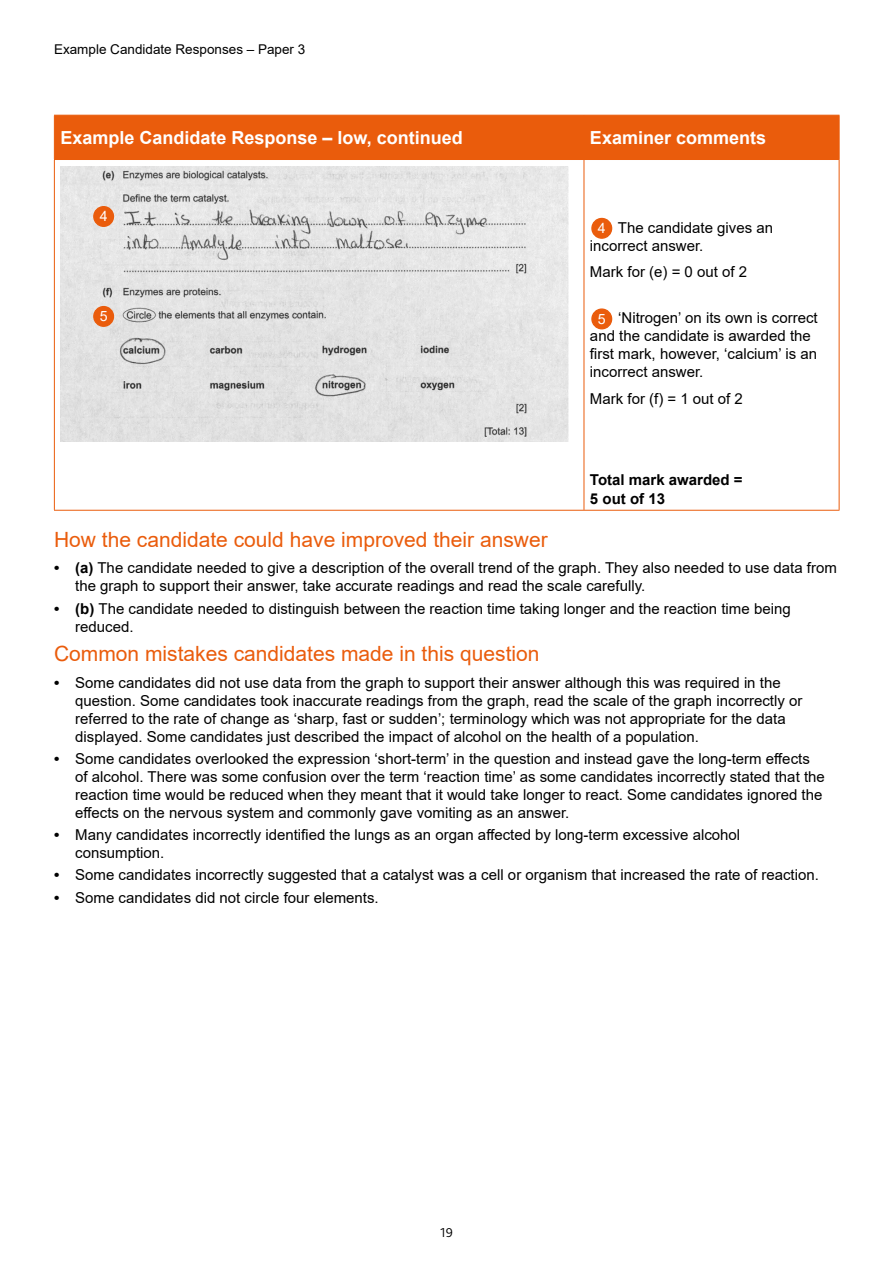
<style>
.page{position:relative;width:893px;height:1263px;background:#fff}
.page>*{position:absolute;margin:0;border:0;box-sizing:border-box;transform-origin:0 0}
.Subhead_1_14pt{font:21px "Arial";color:#ea5c0c}
.Body{font:21px "Arial";color:#ea5c0c}
.Table_heading_white{font:700 18px "Arial";color:#fff}
.Body-2{font:15px/18px "Arial";color:#000}
.Examiner_comments{font:700 15px/19.5px "Arial";color:#000}
.t1{font:14.25px "Arial";color:#fff}
.t2{font:13.5px "Arial";color:#000}
.t3{font:300 13.5px "Bliss Pro";color:#000}
.s1{font-weight:700}
</style>
<div class="page">
<div style="left:55px;top:116px;width:784px;height:43px;background:#ea5c0c"></div>
<hr style="left:54px;top:116px;width:1px;height:43px;background:#ea5c0c">
<hr style="left:54px;top:115px;width:530px;height:1px;background:#ea5c0c">
<hr style="left:54px;top:159px;width:530px;height:1px;background:#ea5c0c">
<hr style="left:584px;top:116px;width:1px;height:43px;background:#ea5c0c">
<hr style="left:584px;top:115px;width:255px;height:1px;background:#ea5c0c">
<hr style="left:839px;top:116px;width:1px;height:43px;background:#ea5c0c">
<hr style="left:584px;top:159px;width:255px;height:1px;background:#ea5c0c">
<hr style="left:54px;top:160px;width:1px;height:350px;background:#ea5c0c">
<hr style="left:54px;top:510px;width:530px;height:1px;background:#ea5c0c">
<hr style="left:584px;top:160px;width:1px;height:350px;background:#ea5c0c">
<hr style="left:839px;top:160px;width:1px;height:350px;background:#ea5c0c">
<hr style="left:584px;top:510px;width:255px;height:1px;background:#ea5c0c">
<img style="left:60px;top:166px;width:509px;height:275px">
<div style="left:592px;top:218px;width:20px;height:20px;background:#ea5c0c;border-radius:50%"></div>
<div style="left:591px;top:218px;width:21px;height:21px;border:1px solid #ea5c0c;border-radius:50%"></div>
<div style="left:592px;top:309px;width:20px;height:20px;background:#ea5c0c;border-radius:50%"></div>
<div style="left:591px;top:308px;width:21px;height:21px;border:1px solid #ea5c0c;border-radius:50%"></div>
<div style="left:94px;top:207px;width:19px;height:19px;background:#ea5c0c;border-radius:50%"></div>
<div style="left:93px;top:206px;width:21px;height:21px;border:1px solid #ea5c0c;border-radius:50%"></div>
<div style="left:94px;top:307px;width:19px;height:19px;background:#ea5c0c;border-radius:50%"></div>
<div style="left:93px;top:306px;width:21px;height:21px;border:1px solid #ea5c0c;border-radius:50%"></div>
<p class="t2" style="left:54px;top:40px;width:253px">Example Candidate Responses – Paper 3</p>
<p class="Table_heading_white" style="left:60px;top:125px;width:404px">Example Candidate Response – low, continued</p>
<p class="Table_heading_white" style="left:590px;top:125px;width:178px">Examiner comments</p>
<p class="t1" style="left:100px;top:206px;width:9px">4</p>
<p class="t1" style="left:100px;top:306px;width:9px">5</p>
<p class="Body-2" style="left:590px;top:218px;width:185px;text-indent:28px">The candidate gives an incorrect answer.</p>
<p class="Body-2" style="left:590px;top:263px;width:159px">Mark for (e) = 0 out of 2</p>
<p class="t1" style="left:598px;top:309px;width:9px">5</p>
<p class="t1" style="left:598px;top:218px;width:9px">4</p>
<p class="Body-2" style="left:590px;top:309px;width:229px;text-indent:28px">‘Nitrogen’ on its own is correct and the candidate is awarded the first mark, however, ‘calcium’ is an incorrect answer.</p>
<p class="Body-2" style="left:590px;top:389px;width:154px">Mark for (f) = 1 out of 2</p>
<p class="Examiner_comments" style="left:590px;top:470px;width:154px">Total mark awarded =<br>5 out of 13</p>
<p class="Subhead_1_14pt" style="left:54px;top:525px;width:495px">How the candidate could have improved their answer</p>
<p class="Body-2" style="left:75px;top:559px;width:763px;text-indent:-21px"><span class="s1">• (a)</span> The candidate needed to give a description of the overall trend of the graph. They also needed to use data from the graph to support their answer, take accurate readings and read the scale carefully.</p>
<p class="Body-2" style="left:75px;top:599px;width:717px;text-indent:-21px"><span class="s1">• (b)</span> The candidate needed to distinguish between the reaction time taking longer and the reaction time being reduced.</p>
<p class="Body" style="left:54px;top:639px;width:487px">Common mistakes candidates made in this question</p>
<p class="Body-2" style="left:75px;top:673px;width:729px;text-indent:-21px"><span class="s1">•</span> Some candidates did not use data from the graph to support their answer although this was required in the question. Some candidates took inaccurate readings from the graph, read the scale of the graph incorrectly or referred to the rate of change as ‘sharp, fast or sudden’; terminology which was not appropriate for the data displayed. Some candidates just described the impact of alcohol on the health of a population.</p>
<p class="Body-2" style="left:75px;top:749px;width:751px;text-indent:-21px"><span class="s1">•</span> Some candidates overlooked the expression ‘short-term’ in the question and instead gave the long-term effects of alcohol. There was some confusion over the term ‘reaction time’ as some candidates incorrectly stated that the reaction time would be reduced when they meant that it would take longer to react. Some candidates ignored the effects on the nervous system and commonly gave vomiting as an answer.</p>
<p class="Body-2" style="left:75px;top:826px;width:666px;text-indent:-21px"><span class="s1">•</span> Many candidates incorrectly identified the lungs as an organ affected by long-term excessive alcohol consumption.</p>
<p class="Body-2" style="left:54px;top:866px;width:766px"><span class="s1">•</span> Some candidates incorrectly suggested that a catalyst was a cell or organism that increased the rate of reaction.</p>
<p class="Body-2" style="left:54px;top:888px;width:326px"><span class="s1">•</span> Some candidates did not circle four elements.</p>
<p class="t3" style="left:440px;top:1224px;width:14px">19</p>
</div>
